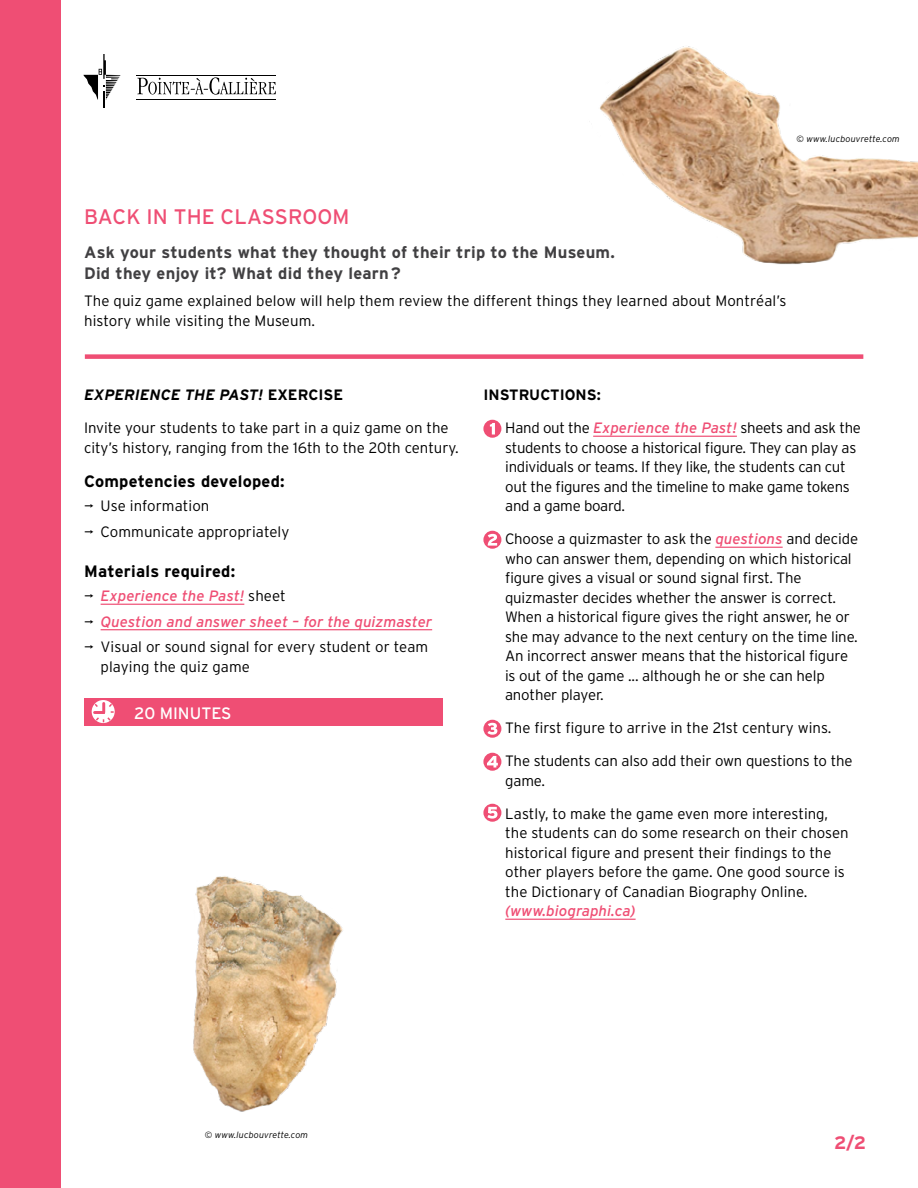
<style>
.page{position:relative;width:918px;height:1188px;background:#fff}
.page>*{position:absolute;margin:0;border:0;box-sizing:border-box;transform-origin:0 0}
.t1{font:21px "Interstate";letter-spacing:.005em;color:#ef4e74}
.t2{font:700 18px "Interstate";color:#ef4e74}
.t3{font:700 16.5px/21px "Interstate";letter-spacing:.015em;color:#414042}
.t4{font:700 16.5px "Interstate";letter-spacing:.015em;color:#000}
.t5{font:16.5px "Interstate";color:#fff}
.t6{font:300 15px/19.5px "Interstate";letter-spacing:-.01em;color:#000}
.t7{font:italic 15px/25.5px "Interstate";letter-spacing:.005em;color:#ef4e74}
.t8{font:italic 700 15px "Interstate";color:#000}
.t9{font:italic 300 9px "Interstate";letter-spacing:.015em;color:#000}
.s1{font-style:normal}
.s2{font-weight:300;font-style:normal;color:#000}
.s3{font-weight:700}
.s4{font-weight:400;font-style:italic;color:#ef4e74}
</style>
<div class="page">
<div style="left:0;top:0;width:61px;height:1188px;background:#ef4e74"></div>
<img style="left:600px;top:46px;width:318px;height:218px">
<img style="left:193px;top:876px;width:150px;height:236px">
<div style="left:85px;top:354px;width:778px;height:5px;background:#ef4e74"></div>
<hr style="left:101px;top:604px;width:143px;height:1px;background:#ef4e74">
<hr style="left:101px;top:629px;width:331px;height:1px;background:#ef4e74">
<div style="left:84px;top:698px;width:359px;height:28px;background:#ef4e74"></div>
<svg style="left:92px;top:700px;width:23px;height:23px"></svg>
<svg style="left:93px;top:702px;width:21px;height:20px"></svg>
<hr style="left:593px;top:436px;width:144px;height:1px;background:#ef4e74">
<hr style="left:715px;top:547px;width:68px;height:1px;background:#ef4e74">
<hr style="left:505px;top:919px;width:131px;height:1px;background:#ef4e74">
<div style="left:483px;top:420px;width:18px;height:18px;background:#ef4e74;border-radius:50%"></div>
<svg style="left:490px;top:423px;width:5px;height:12px"></svg>
<svg style="left:483px;top:531px;width:18px;height:18px"></svg>
<svg style="left:488px;top:534px;width:9px;height:12px"></svg>
<svg style="left:483px;top:720px;width:18px;height:18px"></svg>
<svg style="left:487px;top:723px;width:10px;height:12px"></svg>
<div style="left:483px;top:753px;width:18px;height:18px;background:#ef4e74;border-radius:50%"></div>
<svg style="left:487px;top:756px;width:11px;height:12px"></svg>
<svg style="left:483px;top:804px;width:18px;height:18px"></svg>
<svg style="left:487px;top:807px;width:10px;height:12px"></svg>
<svg style="left:137px;top:77px;width:139px;height:18px"></svg>
<hr style="left:137px;top:75px;width:139px;height:1px;background:#000">
<hr style="left:137px;top:99px;width:139px;height:1px;background:#000">
<svg style="left:83px;top:54px;width:37px;height:54px"></svg>
<p class="t9" style="left:796px;top:134px;width:105px">© www.lucbouvrette.com</p>
<h1 class="t1" style="left:84px;top:205px;width:267px">BACK IN THE CLASSROOM</h1>
<p class="t3" style="left:84px;top:242px;width:532px">Ask your students what they thought of their trip to the Museum.<br>Did they enjoy it? What did they learn ?</p>
<p class="t6" style="left:84px;top:291px;width:704px">The quiz game explained below will help them review the different things they learned about Montréal’s history while visiting the Museum.</p>
<p class="t8" style="left:84px;top:387px;width:261px">EXPERIENCE THE PAST! <span class="s1">EXERCISE</span></p>
<p class="t6" style="left:84px;top:418px;width:376px">Invite your students to take part in a quiz game on the city’s history, ranging from the 16th to the 20th century.</p>
<p class="t4" style="left:84px;top:472px;width:202px">Competencies developed:</p>
<p class="t6" style="left:84px;top:493px;width:207px;line-height:25.5px">¬ Use information<br>¬ Communicate appropriately</p>
<p class="t4" style="left:84px;top:562px;width:153px">Materials required:</p>
<p class="t7" style="left:84px;top:583px;width:350px"><span class="s2">¬</span> Experience the Past! <span class="s2">sheet<br>¬</span> Question and answer sheet – for the quizmaster <span class="s2">¬ Visual or sound signal for every student or team</span></p>
<p class="t6" style="left:101px;top:657px;width:151px">playing the quiz game</p>
<p class="t5" style="left:134px;top:704px;width:99px">20 MINUTES</p>
<p class="t6" style="left:505px;top:378px;width:357px;line-height:33px;text-indent:-22px"><span class="s3">INSTRUCTIONS:<br></span>Hand out the <span class="s4">Experience the Past!</span> sheets and ask the</p>
<p class="t6" style="left:505px;top:438px;width:353px">students to choose a historical figure. They can play as individuals or teams. If they like, the students can cut out the figures and the timeline to make game tokens and a game board.</p>
<p class="t6" style="left:505px;top:529px;width:355px">Choose a quizmaster to ask the <span class="s4">questions</span> and decide who can answer them, depending on which historical figure gives a visual or sound signal first. The quizmaster decides whether the answer is correct.<br>When a historical figure gives the right answer, he or she may advance to the next century on the time line.<br>An incorrect answer means that the historical figure is out of the game ... although he or she can help another player.</p>
<p class="t6" style="left:505px;top:718px;width:328px">The first figure to arrive in the 21st century wins.</p>
<p class="t6" style="left:505px;top:751px;width:349px">The students can also add their own questions to the game.</p>
<p class="t6" style="left:505px;top:804px;width:345px">Lastly, to make the game even more interesting, the students can do some research on their chosen historical figure and present their findings to the other players before the game. One good source is the Dictionary of Canadian Biography Online.</p>
<p class="t7" style="left:505px;top:898px;width:132px">(www.biographi.ca)</p>
<p class="t9" style="left:205px;top:1129px;width:105px">© www.lucbouvrette.com</p>
<p class="t2" style="left:834px;top:1132px;width:34px">2/2</p>
</div>
